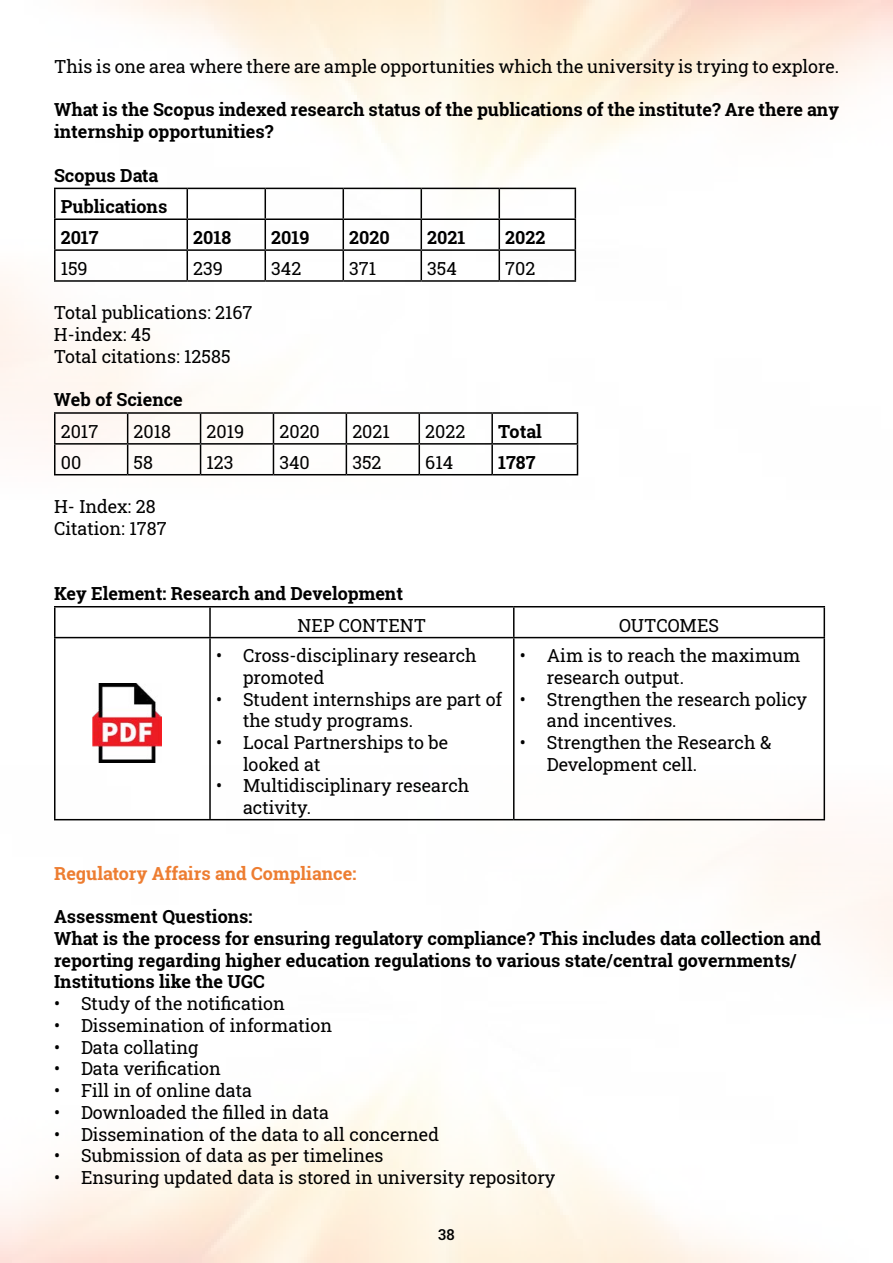
<style>
.page{position:relative;width:893px;height:1263px;background:#fff}
.page>*{position:absolute;margin:0;border:0;box-sizing:border-box;transform-origin:0 0}
.t1{font:18px/21.6px "Roboto Slab";color:#000}
.t2{font:700 18px/21.8px "Roboto Slab";color:#000}
.t3{font:700 18px "Roboto Slab";color:#ed7d31}
.t4{font:500 15px "Roboto Slab";color:#000}
</style>
<div class="page">
<hr style="left:54px;top:188px;width:133px;height:1px;background:#000">
<hr style="left:54px;top:189px;width:2px;height:29px;background:#000">
<hr style="left:187px;top:188px;width:78px;height:1px;background:#000">
<hr style="left:265px;top:188px;width:78px;height:1px;background:#000">
<hr style="left:343px;top:188px;width:78px;height:1px;background:#000">
<hr style="left:421px;top:188px;width:78px;height:1px;background:#000">
<hr style="left:499px;top:188px;width:77px;height:1px;background:#000">
<hr style="left:54px;top:218px;width:133px;height:2px;background:#000">
<hr style="left:54px;top:220px;width:2px;height:29px;background:#000">
<hr style="left:187px;top:218px;width:78px;height:2px;background:#000">
<hr style="left:265px;top:218px;width:78px;height:2px;background:#000">
<hr style="left:343px;top:218px;width:78px;height:2px;background:#000">
<hr style="left:421px;top:218px;width:78px;height:2px;background:#000">
<hr style="left:499px;top:218px;width:77px;height:2px;background:#000">
<hr style="left:54px;top:249px;width:133px;height:2px;background:#000">
<hr style="left:54px;top:251px;width:2px;height:29px;background:#000">
<hr style="left:187px;top:249px;width:78px;height:2px;background:#000">
<svg style="left:187px;top:189px;width:1px;height:91px"></svg>
<hr style="left:265px;top:249px;width:78px;height:2px;background:#000">
<svg style="left:265px;top:189px;width:1px;height:91px"></svg>
<hr style="left:343px;top:249px;width:78px;height:2px;background:#000">
<svg style="left:343px;top:189px;width:1px;height:91px"></svg>
<hr style="left:421px;top:249px;width:78px;height:2px;background:#000">
<svg style="left:421px;top:189px;width:1px;height:91px"></svg>
<hr style="left:499px;top:249px;width:77px;height:2px;background:#000">
<svg style="left:499px;top:189px;width:1px;height:91px"></svg>
<svg style="left:575px;top:189px;width:1px;height:91px"></svg>
<hr style="left:54px;top:280px;width:133px;height:2px;background:#000">
<hr style="left:187px;top:280px;width:78px;height:2px;background:#000">
<hr style="left:265px;top:280px;width:78px;height:2px;background:#000">
<hr style="left:343px;top:280px;width:78px;height:2px;background:#000">
<hr style="left:421px;top:280px;width:78px;height:2px;background:#000">
<hr style="left:499px;top:280px;width:77px;height:2px;background:#000">
<hr style="left:54px;top:412px;width:74px;height:2px;background:#000">
<hr style="left:54px;top:414px;width:2px;height:29px;background:#000">
<hr style="left:128px;top:412px;width:73px;height:2px;background:#000">
<hr style="left:201px;top:412px;width:72px;height:2px;background:#000">
<hr style="left:273px;top:412px;width:73px;height:2px;background:#000">
<hr style="left:346px;top:412px;width:73px;height:2px;background:#000">
<hr style="left:419px;top:412px;width:73px;height:2px;background:#000">
<hr style="left:418px;top:414px;width:2px;height:29px;background:#000">
<hr style="left:492px;top:412px;width:86px;height:2px;background:#000">
<hr style="left:491px;top:414px;width:2px;height:29px;background:#000">
<hr style="left:54px;top:443px;width:74px;height:2px;background:#000">
<hr style="left:54px;top:445px;width:2px;height:29px;background:#000">
<hr style="left:128px;top:443px;width:73px;height:2px;background:#000">
<svg style="left:127px;top:414px;width:1px;height:60px"></svg>
<hr style="left:201px;top:443px;width:72px;height:2px;background:#000">
<svg style="left:200px;top:414px;width:1px;height:60px"></svg>
<hr style="left:273px;top:443px;width:73px;height:2px;background:#000">
<svg style="left:273px;top:414px;width:1px;height:60px"></svg>
<hr style="left:346px;top:443px;width:73px;height:2px;background:#000">
<svg style="left:346px;top:414px;width:1px;height:60px"></svg>
<hr style="left:419px;top:443px;width:73px;height:2px;background:#000">
<hr style="left:418px;top:445px;width:2px;height:29px;background:#000">
<hr style="left:492px;top:443px;width:86px;height:2px;background:#000">
<hr style="left:491px;top:445px;width:2px;height:29px;background:#000">
<svg style="left:577px;top:414px;width:1px;height:60px"></svg>
<hr style="left:54px;top:474px;width:74px;height:1px;background:#000">
<hr style="left:128px;top:474px;width:73px;height:1px;background:#000">
<hr style="left:201px;top:474px;width:72px;height:1px;background:#000">
<hr style="left:273px;top:474px;width:73px;height:1px;background:#000">
<hr style="left:346px;top:474px;width:73px;height:1px;background:#000">
<hr style="left:419px;top:474px;width:73px;height:1px;background:#000">
<hr style="left:492px;top:474px;width:86px;height:1px;background:#000">
<hr style="left:54px;top:606px;width:156px;height:1px;background:#000">
<hr style="left:54px;top:607px;width:2px;height:30px;background:#000">
<hr style="left:210px;top:606px;width:304px;height:1px;background:#000">
<hr style="left:209px;top:607px;width:2px;height:30px;background:#000">
<hr style="left:514px;top:606px;width:311px;height:1px;background:#000">
<hr style="left:513px;top:607px;width:1px;height:30px;background:#000">
<hr style="left:824px;top:607px;width:1px;height:30px;background:#000">
<hr style="left:54px;top:637px;width:156px;height:1px;background:#000">
<hr style="left:54px;top:638px;width:2px;height:181px;background:#000">
<hr style="left:210px;top:637px;width:304px;height:1px;background:#000">
<hr style="left:209px;top:638px;width:2px;height:181px;background:#000">
<hr style="left:514px;top:637px;width:311px;height:1px;background:#000">
<hr style="left:513px;top:638px;width:1px;height:181px;background:#000">
<hr style="left:824px;top:638px;width:1px;height:181px;background:#000">
<hr style="left:54px;top:819px;width:156px;height:1px;background:#000">
<hr style="left:210px;top:819px;width:304px;height:1px;background:#000">
<hr style="left:514px;top:819px;width:311px;height:1px;background:#000">
<img style="left:92px;top:683px;width:70px;height:79px">
<p class="t1" style="left:54px;top:55px;width:786px">This is one area where there are ample opportunities which the university is trying to explore.</p>
<p class="t2" style="left:54px;top:99px;width:786px">What is the Scopus indexed research status of the publications of the institute? Are there any internship opportunities?</p>
<p class="t2" style="left:61px;top:159px;width:108px;line-height:31.2px;text-indent:-7px">Scopus Data<br>Publications<br>2017</p>
<p class="t2" style="left:193px;top:226px;width:39px">2018</p>
<p class="t2" style="left:271px;top:226px;width:40px">2019</p>
<p class="t2" style="left:349px;top:226px;width:42px">2020</p>
<p class="t2" style="left:427px;top:226px;width:40px">2021</p>
<p class="t2" style="left:505px;top:226px;width:42px">2022</p>
<p class="t1" style="left:61px;top:257px;width:29px">159</p>
<p class="t1" style="left:193px;top:257px;width:31px">239</p>
<p class="t1" style="left:271px;top:257px;width:32px">342</p>
<p class="t1" style="left:349px;top:257px;width:29px">371</p>
<p class="t1" style="left:427px;top:257px;width:31px">354</p>
<p class="t1" style="left:505px;top:257px;width:32px">702</p>
<p class="t1" style="left:54px;top:301px;width:200px">Total publications: 2167<br>H-index: 45<br>Total citations: 12585</p>
<p class="t2" style="left:54px;top:389px;width:130px">Web of Science</p>
<p class="t1" style="left:61px;top:420px;width:39px">2017</p>
<p class="t1" style="left:134px;top:420px;width:39px">2018</p>
<p class="t1" style="left:207px;top:420px;width:39px">2019</p>
<p class="t1" style="left:279px;top:420px;width:42px">2020</p>
<p class="t1" style="left:352px;top:420px;width:39px">2021</p>
<p class="t1" style="left:425px;top:420px;width:42px">2022</p>
<p class="t2" style="left:498px;top:420px;width:45px">Total</p>
<p class="t1" style="left:61px;top:451px;width:22px">00</p>
<p class="t1" style="left:134px;top:451px;width:21px">58</p>
<p class="t1" style="left:207px;top:451px;width:29px">123</p>
<p class="t1" style="left:279px;top:451px;width:32px">340</p>
<p class="t1" style="left:352px;top:451px;width:31px">352</p>
<p class="t1" style="left:425px;top:451px;width:29px">614</p>
<p class="t2" style="left:498px;top:451px;width:39px">1787</p>
<p class="t1" style="left:54px;top:495px;width:114px">H- Index: 28<br>Citation: 1787</p>
<p class="t2" style="left:54px;top:582px;width:351px">Key Element: Research and Development</p>
<p class="t1" style="left:298px;top:614px;width:130px">NEP CONTENT</p>
<p class="t1" style="left:619px;top:614px;width:102px">OUTCOMES</p>
<p class="t1" style="left:243px;top:645px;width:235px;text-indent:-27px">• Cross-disciplinary research promoted</p>
<p class="t1" style="left:243px;top:688px;width:261px;text-indent:-27px">• Student internships are part of the study programs.</p>
<p class="t1" style="left:243px;top:731px;width:207px;text-indent:-27px">• Local Partnerships to be looked at</p>
<p class="t1" style="left:243px;top:774px;width:228px;text-indent:-27px">• Multidisciplinary research activity.</p>
<p class="t1" style="left:547px;top:645px;width:255px;text-indent:-27px">• Aim is to reach the maximum research output.</p>
<p class="t1" style="left:547px;top:688px;width:262px;text-indent:-27px">• Strengthen the research policy and incentives.</p>
<p class="t1" style="left:547px;top:731px;width:226px;text-indent:-27px">• Strengthen the Research &amp;<br>Development cell.</p>
<p class="t3" style="left:54px;top:861px;width:304px">Regulatory Affairs and Compliance:</p>
<p class="t2" style="left:54px;top:906px;width:769px">Assessment Questions:<br>What is the process for ensuring regulatory compliance? This includes data collection and reporting regarding higher education regulations to various state/central governments/ Institutions like the UGC</p>
<p class="t1" style="left:54px;top:992px;width:232px">• Study of the notification</p>
<p class="t1" style="left:54px;top:1014px;width:280px">• Dissemination of information</p>
<p class="t1" style="left:54px;top:1036px;width:146px">• Data collating</p>
<p class="t1" style="left:54px;top:1058px;width:168px">• Data verification</p>
<p class="t1" style="left:54px;top:1079px;width:200px">• Fill in of online data</p>
<p class="t1" style="left:54px;top:1101px;width:277px">• Downloaded the filled in data</p>
<p class="t1" style="left:54px;top:1123px;width:387px">• Dissemination of the data to all concerned</p>
<p class="t1" style="left:54px;top:1145px;width:331px">• Submission of data as per timelines</p>
<p class="t1" style="left:54px;top:1166px;width:503px">• Ensuring updated data is stored in university repository</p>
<p class="t4" style="left:438px;top:1224px;width:18px">38</p>
</div>
